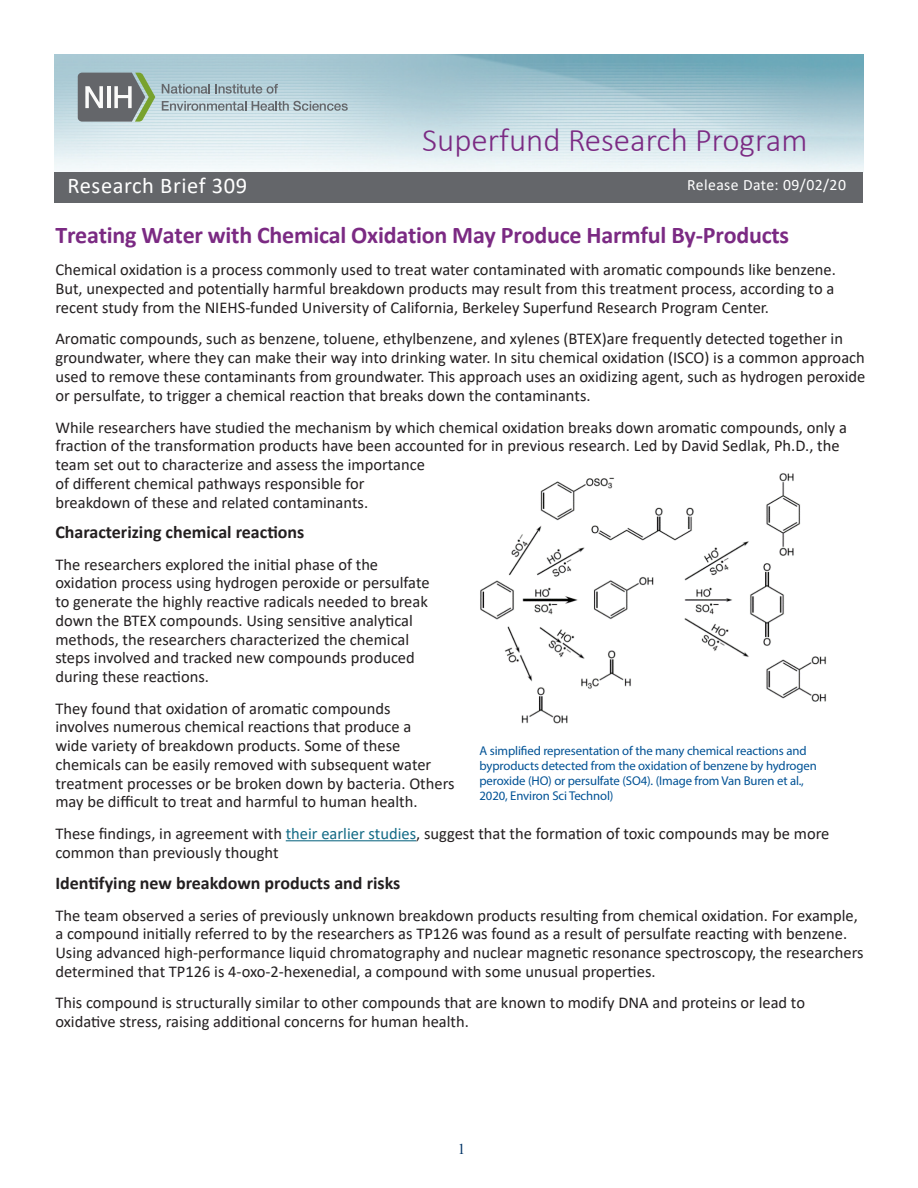
<style>
.page{position:relative;width:918px;height:1188px;background:#fff}
.page>*{position:absolute;margin:0;border:0;box-sizing:border-box;transform-origin:0 0}
.t1{font:300 33px "Calibri";color:#7b2a83}
.t2{font:700 24px "Calibri";letter-spacing:-.01em;color:#7b2a83}
.t3{font:22.5px "Calibri";letter-spacing:.025em;color:#fff}
.t4{font:700 18px "Calibri";color:#231f20}
.t5{font:16.5px/18.8px "Calibri";color:#231f20}
.t6{font:15.75px "Calibri";letter-spacing:.025em;color:#fff}
.t7{font:15px "Times New Roman";color:#036}
.t8{font:12.75px/15px "Myriad Pro";letter-spacing:-.01em;color:#005295}
.s1{color:#136a85}
</style>
<div class="page">
<hr style="left:286px;top:840px;width:130px;height:1px;background:#136a85">
<img style="left:54px;top:54px;width:810px;height:118px">
<svg style="left:78px;top:73px;width:77px;height:49px"></svg>
<svg style="left:162px;top:84px;width:116px;height:10px"></svg>
<svg style="left:162px;top:101px;width:186px;height:10px"></svg>
<div style="left:55px;top:172px;width:808px;height:31px;background:#64666a"></div>
<img style="left:480px;top:473px;width:347px;height:251px">
<h1 class="t1" style="left:422px;top:120px;width:387px">Superfund Research Program</h1>
<p class="t3" style="left:68px;top:170px;width:181px">Research Brief 309</p>
<p class="t6" style="left:687px;top:174px;width:160px">Release Date: 09/02/20</p>
<p class="t2" style="left:55px;top:218px;width:735px">Treating Water with Chemical Oxidation May Produce Harmful By-Products</p>
<p class="t5" style="left:55px;top:259px;width:782px;text-align:justify">Chemical oxidation is a process commonly used to treat water contaminated with aromatic compounds like benzene.<br>But, unexpected and potentially harmful breakdown products may result from this treatment process, according to a recent study from the NIEHS-funded University of California, Berkeley Superfund Research Program Center.</p>
<p class="t5" style="left:55px;top:329px;width:811px">Aromatic compounds, such as benzene, toluene, ethylbenzene, and xylenes (BTEX)are frequently detected together in groundwater, where they can make their way into drinking water. In situ chemical oxidation (ISCO) is a common approach used to remove these contaminants from groundwater. This approach uses an oxidizing agent, such as hydrogen peroxide or persulfate, to trigger a chemical reaction that breaks down the contaminants.</p>
<p class="t5" style="left:55px;top:417px;width:793px">While researchers have studied the mechanism by which chemical oxidation breaks down aromatic compounds, only a fraction of the transformation products have been accounted for in previous research. Led by David Sedlak, Ph.D., the team set out to characterize and assess the importance<br>of different chemical pathways responsible for<br>breakdown of these and related contaminants.</p>
<h2 class="t4" style="left:55px;top:519px;width:251px">Characterizing chemical reactions</h2>
<p class="t5" style="left:55px;top:554px;width:376px">The researchers explored the initial phase of the oxidation process using hydrogen peroxide or persulfate to generate the highly reactive radicals needed to break down the BTEX compounds. Using sensitive analytical methods, the researchers characterized the chemical steps involved and tracked new compounds produced during these reactions.</p>
<p class="t5" style="left:55px;top:698px;width:401px">They found that oxidation of aromatic compounds<br>involves numerous chemical reactions that produce a<br>wide variety of breakdown products. Some of these chemicals can be easily removed with subsequent water treatment processes or be broken down by bacteria. Others may be difficult to treat and harmful to human health.</p>
<p class="t5" style="left:55px;top:824px;width:776px">These findings, in agreement with <span class="s1">their earlier studies</span>, suggest that the formation of toxic compounds may be more common than previously thought</p>
<h2 class="t4" style="left:55px;top:870px;width:346px">Identifying new breakdown products and risks</h2>
<p class="t5" style="left:55px;top:905px;width:810px">The team observed a series of previously unknown breakdown products resulting from chemical oxidation. For example, a compound initially referred to by the researchers as TP126 was found as a result of persulfate reacting with benzene.<br>Using advanced high-performance liquid chromatography and nuclear magnetic resonance spectroscopy, the researchers determined that TP126 is 4-oxo-2-hexenedial, a compound with some unusual properties.</p>
<p class="t5" style="left:55px;top:993px;width:751px">This compound is structurally similar to other compounds that are known to modify DNA and proteins or lead to oxidative stress, raising additional concerns for human health.</p>
<p class="t8" style="left:480px;top:743px;width:339px">A simplifed representation of the many chemical reactions and byproducts detected from the oxidation of benzene by hydrogen peroxide (HO) or persulfate (SO4). (Image from Van Buren et al., 2020, Environ Sci Technol)</p>
<p class="t7" style="left:458px;top:1138px;width:9px">1</p>
</div>
